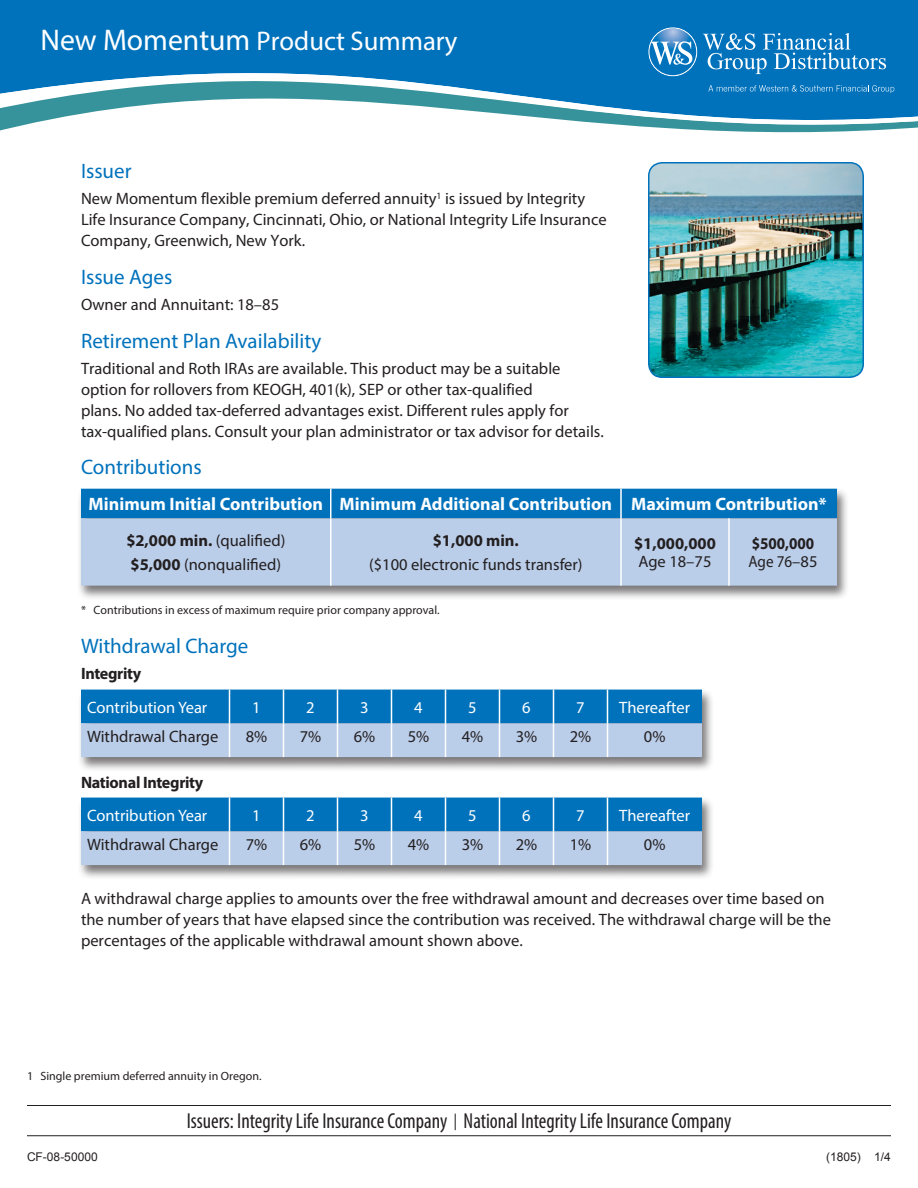
<style>
.page{position:relative;width:918px;height:1188px;background:#fff}
.page>*{position:absolute;margin:0;border:0;box-sizing:border-box;transform-origin:0 0}
.t1{font:27px "Myriad Pro";color:#fff}
.Subhead__alternate{font:condensed 21.75px "Myriad Pro";color:#231f20;scale:.96 1}
.Subhead{font:21px "Myriad Pro";color:#0072bc}
.t2{font:700 18px "Myriad Pro";color:#fff}
.Copy{font:16.5px/21px "Myriad Pro";color:#231f20}
.Chart_Copy{font:16.5px "Myriad Pro";color:#fff}
.Chart_Copy-2{font:16.5px "Myriad Pro";color:#231f20}
.Copy-2{font:700 16.5px/18px "Myriad Pro";letter-spacing:-.02em;color:#231f20}
.Copy-3{font:700 16.5px/18px "Myriad Pro";letter-spacing:-.02em;color:#231f20;scale:.92 1}
.Copy-4{font:12px "Myriad Pro";color:#231f20}
.Disclosure{font:12px "Myriad Pro";color:#231f20}
.form_number{font:12px "Arial";color:#231f20}
.s1{font-size:30px}
.s2{font-weight:700}
.s3{font-weight:400}
.s4{font-size:16.5px}
</style>
<div class="page">
<img style="left:649px;top:163px;width:214px;height:214px">
<div style="left:648px;top:162px;width:216px;height:216px;border:2px solid #0072bc;border-radius:14px"></div>
<div style="left:0;top:0;width:918px;height:26px;background:#0072bc"></div>
<svg style="left:0;top:26px;width:918px;height:107px;fill:#0072bc"></svg>
<svg style="left:647px;top:26px;width:239px;height:52px;background:#2b89c7"></svg>
<svg style="left:708px;top:85px;width:186px;height:8px"></svg>
<hr style="left:27px;top:1135px;width:864px;height:1px;background:#231f20">
<hr style="left:27px;top:1105px;width:864px;height:1px;background:#231f20">
<div style="left:77px;top:487px;width:772px;height:113px;background:#231f20;opacity:.6"></div>
<div style="left:81px;top:489px;width:756px;height:29px;background:#0072bc"></div>
<div style="left:81px;top:518px;width:756px;height:68px;background:#bacde9"></div>
<hr style="left:728px;top:518px;width:2px;height:68px;background:#fff">
<hr style="left:330px;top:489px;width:2px;height:29px;background:#fff">
<hr style="left:620px;top:489px;width:2px;height:29px;background:#fff">
<hr style="left:330px;top:518px;width:2px;height:68px;background:#fff">
<hr style="left:620px;top:518px;width:2px;height:68px;background:#fff">
<div style="left:77px;top:688px;width:638px;height:84px;background:#231f20;opacity:.6"></div>
<svg style="left:81px;top:690px;width:621px;height:67px;background:#5ea0d2"></svg>
<hr style="left:337px;top:690px;width:1px;height:33px;background:#fff">
<hr style="left:391px;top:690px;width:1px;height:33px;background:#fff">
<hr style="left:445px;top:690px;width:1px;height:33px;background:#fff">
<hr style="left:499px;top:690px;width:1px;height:33px;background:#fff">
<hr style="left:553px;top:690px;width:1px;height:33px;background:#fff">
<hr style="left:607px;top:690px;width:1px;height:33px;background:#fff">
<hr style="left:337px;top:723px;width:1px;height:34px;background:#fff">
<hr style="left:391px;top:723px;width:1px;height:34px;background:#fff">
<hr style="left:445px;top:723px;width:1px;height:34px;background:#fff">
<hr style="left:499px;top:723px;width:1px;height:34px;background:#fff">
<hr style="left:553px;top:723px;width:1px;height:34px;background:#fff">
<hr style="left:607px;top:723px;width:1px;height:34px;background:#fff">
<hr style="left:229px;top:690px;width:1px;height:33px;background:#fff">
<hr style="left:283px;top:690px;width:1px;height:33px;background:#fff">
<hr style="left:229px;top:723px;width:1px;height:34px;background:#fff">
<hr style="left:283px;top:723px;width:1px;height:34px;background:#fff">
<div style="left:77px;top:796px;width:638px;height:84px;background:#231f20;opacity:.6"></div>
<svg style="left:81px;top:798px;width:621px;height:67px;background:#5ea0d2"></svg>
<hr style="left:337px;top:798px;width:1px;height:33px;background:#fff">
<hr style="left:391px;top:798px;width:1px;height:33px;background:#fff">
<hr style="left:445px;top:798px;width:1px;height:33px;background:#fff">
<hr style="left:499px;top:798px;width:1px;height:33px;background:#fff">
<hr style="left:553px;top:798px;width:1px;height:33px;background:#fff">
<hr style="left:607px;top:798px;width:1px;height:33px;background:#fff">
<hr style="left:337px;top:831px;width:1px;height:34px;background:#fff">
<hr style="left:391px;top:831px;width:1px;height:34px;background:#fff">
<hr style="left:445px;top:831px;width:1px;height:34px;background:#fff">
<hr style="left:499px;top:831px;width:1px;height:34px;background:#fff">
<hr style="left:553px;top:831px;width:1px;height:34px;background:#fff">
<hr style="left:607px;top:831px;width:1px;height:34px;background:#fff">
<hr style="left:229px;top:798px;width:1px;height:33px;background:#fff">
<hr style="left:283px;top:798px;width:1px;height:33px;background:#fff">
<hr style="left:229px;top:831px;width:1px;height:34px;background:#fff">
<hr style="left:283px;top:831px;width:1px;height:34px;background:#fff">
<p class="t1" style="left:40px;top:24px;width:418px"><span class="s1">New Momentum</span> Product Summary</p>
<p class="Subhead" style="left:81px;top:158px;width:52px">Issuer</p>
<p class="Copy" style="left:81px;top:188px;width:527px">New Momentum flexible premium deferred annuity<sup>1</sup> is issued by Integrity<br>Life Insurance Company, Cincinnati, Ohio, or National Integrity Life Insurance<br>Company, Greenwich, New York.</p>
<p class="Subhead" style="left:81px;top:264px;width:93px">Issue Ages</p>
<p class="Copy" style="left:81px;top:294px;width:200px">Owner and Annuitant: 18–85</p>
<p class="Subhead" style="left:81px;top:328px;width:242px">Retirement Plan Availability</p>
<p class="Copy" style="left:81px;top:358px;width:524px">Traditional and Roth IRAs are available. This product may be a suitable option for rollovers from KEOGH, 401(k), SEP or other tax-qualified<br>plans. No added tax-deferred advantages exist. Different rules apply for tax-qualified plans. Consult your plan administrator or tax advisor for details.</p>
<p class="Subhead" style="left:81px;top:454px;width:122px">Contributions</p>
<p class="t2" style="left:89px;top:492px;width:236px">Minimum Initial Contribution</p>
<p class="t2" style="left:340px;top:492px;width:274px">Minimum Additional Contribution</p>
<p class="t2" style="left:631px;top:492px;width:197px">Maximum Contribution*</p>
<p class="Copy" style="left:126px;top:530px;width:161px"><span class="s2">$2,000 min.</span> (qualified)</p>
<p class="Copy" style="left:131px;top:554px;width:152px"><span class="s2">$5,000</span> (nonqualified)</p>
<p class="Copy-2" style="left:433px;top:531px;width:88px">$1,000 min.</p>
<p class="Copy" style="left:369px;top:554px;width:215px">($100 electronic funds transfer)</p>
<p class="Copy-2" style="left:634px;top:534px;width:83px">$1,000,000<br><span class="s3">Age 18–75</span></p>
<p class="Copy-3" style="left:749px;top:534px;width:76px">$500,000<br><span class="s3">Age 76–85</span></p>
<p class="Copy-4" style="left:81px;top:602px;width:360px">* Contributions in excess of maximum require prior company approval.</p>
<p class="Subhead" style="left:81px;top:633px;width:169px">Withdrawal Charge</p>
<p class="Copy-2" style="left:81px;top:664px;width:62px">Integrity</p>
<p class="Chart_Copy" style="left:87px;top:697px;width:122px">Contribution Year</p>
<p class="Chart_Copy" style="left:252px;top:697px;width:10px">1</p>
<p class="Chart_Copy" style="left:306px;top:697px;width:10px">2</p>
<p class="Chart_Copy" style="left:360px;top:697px;width:10px">3</p>
<p class="Chart_Copy" style="left:414px;top:697px;width:10px">4</p>
<p class="Chart_Copy" style="left:468px;top:697px;width:10px">5</p>
<p class="Chart_Copy" style="left:522px;top:697px;width:10px">6</p>
<p class="Chart_Copy" style="left:576px;top:697px;width:10px">7</p>
<p class="Chart_Copy" style="left:619px;top:697px;width:72px">Thereafter</p>
<p class="Chart_Copy-2" style="left:87px;top:726px;width:133px">Withdrawal Charge</p>
<p class="Chart_Copy-2" style="left:246px;top:726px;width:23px">8%</p>
<p class="Chart_Copy-2" style="left:300px;top:726px;width:23px">7%</p>
<p class="Chart_Copy-2" style="left:354px;top:726px;width:23px">6%</p>
<p class="Chart_Copy-2" style="left:408px;top:726px;width:23px">5%</p>
<p class="Chart_Copy-2" style="left:462px;top:726px;width:23px">4%</p>
<p class="Chart_Copy-2" style="left:516px;top:726px;width:23px">3%</p>
<p class="Chart_Copy-2" style="left:570px;top:726px;width:23px">2%</p>
<p class="Chart_Copy-2" style="left:644px;top:726px;width:23px">0%</p>
<p class="Copy-2" style="left:81px;top:773px;width:124px">National Integrity</p>
<p class="Chart_Copy" style="left:87px;top:805px;width:122px">Contribution Year</p>
<p class="Chart_Copy" style="left:252px;top:805px;width:10px">1</p>
<p class="Chart_Copy" style="left:306px;top:805px;width:10px">2</p>
<p class="Chart_Copy" style="left:360px;top:805px;width:10px">3</p>
<p class="Chart_Copy" style="left:414px;top:805px;width:10px">4</p>
<p class="Chart_Copy" style="left:468px;top:805px;width:10px">5</p>
<p class="Chart_Copy" style="left:522px;top:805px;width:10px">6</p>
<p class="Chart_Copy" style="left:576px;top:805px;width:10px">7</p>
<p class="Chart_Copy" style="left:619px;top:805px;width:72px">Thereafter</p>
<p class="Chart_Copy-2" style="left:87px;top:834px;width:133px">Withdrawal Charge</p>
<p class="Chart_Copy-2" style="left:246px;top:834px;width:23px">7%</p>
<p class="Chart_Copy-2" style="left:300px;top:834px;width:23px">6%</p>
<p class="Chart_Copy-2" style="left:354px;top:834px;width:23px">5%</p>
<p class="Chart_Copy-2" style="left:408px;top:834px;width:23px">4%</p>
<p class="Chart_Copy-2" style="left:462px;top:834px;width:23px">3%</p>
<p class="Chart_Copy-2" style="left:516px;top:834px;width:23px">2%</p>
<p class="Chart_Copy-2" style="left:570px;top:834px;width:23px">1%</p>
<p class="Chart_Copy-2" style="left:644px;top:834px;width:23px">0%</p>
<p class="Copy" style="left:81px;top:887px;width:751px">A withdrawal charge applies to amounts over the free withdrawal amount and decreases over time based on the number of years that have elapsed since the contribution was received. The withdrawal charge will be the percentages of the applicable withdrawal amount shown above.</p>
<p class="Disclosure" style="left:27px;top:1069px;width:236px">1 Single premium deferred annuity in Oregon.</p>
<p class="form_number" style="left:27px;top:1149px;width:72px">CF-08-50000</p>
<p class="Subhead__alternate" style="left:187px;top:1107px;width:569px">Issuers: Integrity Life Insurance Company <span class="s4">|</span> National Integrity Life Insurance Company</p>
<p class="form_number" style="left:826px;top:1149px;width:66px">(1805) 1/4</p>
</div>
